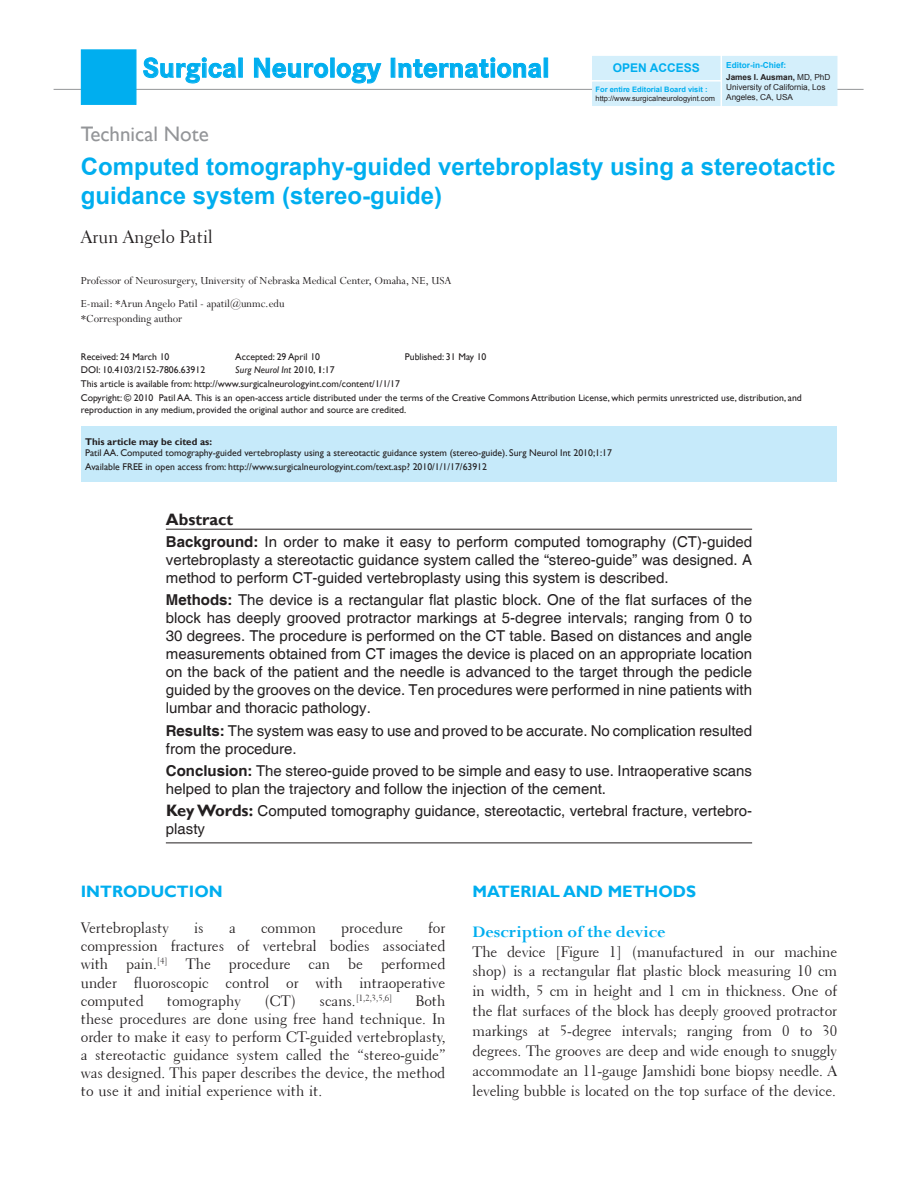
<style>
.page{position:relative;width:918px;height:1188px;background:#fff}
.page>*{position:absolute;margin:0;border:0;box-sizing:border-box;transform-origin:0 0}
.t1{font:700 27px "Corporate SBQ";color:#00aeef}
.Article_title{font:700 24px/28.8px "Arial";color:#00aeef}
.Article_Type{font:21px "Gill Sans";color:#939598}
.t2{font:700 18px "Perpetua";color:#00aeef}
.Author_name{font:18px "Transitional 521 BT Roman A";color:#231f20}
.t3{font:700 16.5px "Gill Sans";color:#00aeef}
.Abstract_Heading{font:700 16.5px "Gill Sans";color:#231f20}
.Abstract_text{font:15px/18px "Helvetica";color:#231f20;text-align:justify}
.TX{font:15px/18.1px "Transitional 521 BT Roman A";letter-spacing:-.005em;color:#231f20;text-align:justify}
.Keywords{font:15px/18px "Helvetica";color:#231f20}
.Author_dept{font:12px "Perpetua";color:#231f20}
.E-mails{font:12px/15px "Perpetua";color:#231f20}
.t4{font:700 12px "Arial";color:#00aeef}
.Published{font:9.75px/11.7px "Gill Sans";color:#231f20}
.Published-2{font:700 9.75px "Gill Sans";color:#231f20}
.Published-3{font:italic 9.75px "Gill Sans";color:#231f20}
.TX-2{font:8.7px "Transitional 521 BT Roman A";color:#231f20}
.t5{font:8.25px/9.9px "Arial";letter-spacing:-.005em;color:#231f20}
.t6{font:700 8.25px/12px "Arial";color:#00aeef}
.t7{font:7.5px "Arial";color:#231f20}
.t8{font:700 7.5px "Arial";color:#00aeef}
.s1{color:#231f20}
.s2{font-weight:400;color:#231f20}
.s3{font-style:normal}
.s4{font-weight:700;font-style:normal}
.s5{font-weight:700}
.s6{font-family:"Gill Sans";font-weight:700;font-size:16.5px}
.s7{font-size:15px}
</style>
<div class="page">
<hr style="left:54px;top:89px;width:810px;height:1px;background:#939598">
<svg style="left:143px;top:57px;width:93px;height:27px"></svg>
<div style="left:239px;top:58px;width:4px;height:20px;border:1px solid #00aeef"></div>
<svg style="left:254px;top:58px;width:74px;height:20px"></svg>
<div style="left:330px;top:58px;width:5px;height:20px;border:1px solid #00aeef"></div>
<svg style="left:337px;top:63px;width:45px;height:21px"></svg>
<svg style="left:398px;top:57px;width:144px;height:33px"></svg>
<div style="left:544px;top:58px;width:4px;height:20px;border:1px solid #00aeef"></div>
<div style="left:81px;top:49px;width:56px;height:56px;background:#00aeef;border:1px solid #00aeef"></div>
<div style="left:723px;top:56px;width:114px;height:50px;background:#d4effb"></div>
<div style="left:593px;top:56px;width:127px;height:24px;background:#d4effb"></div>
<div style="left:593px;top:82px;width:127px;height:24px;background:#d4effb"></div>
<div style="left:81px;top:426px;width:756px;height:56px;background:#c6eafa"></div>
<hr style="left:166px;top:529px;width:586px;height:1px;background:#231f20">
<hr style="left:166px;top:843px;width:586px;height:1px;background:#231f20">
<h1 class="t1" style="left:143px;top:51px;width:408px">Surgical Neurology International</h1>
<p class="t6" style="left:726px;top:60px;width:106px">Editor-in-Chief:<br><span class="s1">James I. Ausman,</span> <span class="s2">MD, PhD</span></p>
<p class="t5" style="left:726px;top:82px;width:101px">University of California, Los<br>Angeles, CA, USA</p>
<p class="t4" style="left:613px;top:60px;width:88px">OPEN ACCESS</p>
<p class="t8" style="left:596px;top:84px;width:114px">For entire Editorial Board visit :</p>
<p class="t7" style="left:596px;top:93px;width:121px">http://www.surgicalneurologyint.com</p>
<p class="Article_Type" style="left:81px;top:122px;width:130px">Technical Note</p>
<p class="Article_title" style="left:81px;top:153px;width:756px">Computed tomography-guided vertebroplasty using a stereotactic guidance system (stereo-guide)</p>
<p class="Author_name" style="left:81px;top:226px;width:133px">Arun Angelo Patil</p>
<p class="Author_dept" style="left:81px;top:273px;width:372px">Professor of Neurosurgery, University of Nebraska Medical Center, Omaha, NE, USA</p>
<p class="E-mails" style="left:81px;top:296px;width:205px">E-mail: *Arun Angelo Patil - apatil@unmc.edu *Corresponding author</p>
<p class="Published" style="left:81px;top:351px;width:90px">Received: 24 March 10</p>
<p class="Published" style="left:235px;top:351px;width:86px">Accepted: 29 April 10</p>
<p class="Published" style="left:405px;top:351px;width:83px">Published: 31 May 10</p>
<p class="Published" style="left:81px;top:364px;width:126px">DOI: 10.4103/2152-7806.63912</p>
<p class="Published-3" style="left:235px;top:364px;width:101px">Surg Neurol Int <span class="s3">2010,</span> <span class="s4">1</span><span class="s3">:17</span></p>
<p class="Published" style="left:81px;top:378px;width:321px">This article is available from: http://www.surgicalneurologyint.com/content/1/1/17</p>
<p class="Published" style="left:81px;top:392px;width:723px">Copyright: © 2010 Patil AA. This is an open-access article distributed under the terms of the Creative Commons Attribution License, which permits unrestricted use, distribution, and reproduction in any medium, provided the original author and source are credited.</p>
<p class="Published-2" style="left:85px;top:436px;width:128px">This article may be cited as:</p>
<p class="Published" style="left:85px;top:447px;width:528px">Patil AA. Computed tomography-guided vertebroplasty using a stereotactic guidance system (stereo-guide). Surg Neurol Int 2010;1:17</p>
<p class="Published" style="left:85px;top:461px;width:403px">Available FREE in open access from: http://www.surgicalneurologyint.com/text.asp? 2010/1/1/17/63912</p>
<p class="Abstract_Heading" style="left:166px;top:509px;width:69px">Abstract</p>
<p class="Abstract_text" style="left:166px;top:533px;width:588px"><span class="s5">Background:</span> In order to make it easy to perform computed tomography (CT)-guided vertebroplasty a stereotactic guidance system called the “stereo-guide” was designed. A method to perform CT-guided vertebroplasty using this system is described.</p>
<p class="Abstract_text" style="left:166px;top:592px;width:588px"><span class="s5">Methods:</span> The device is a rectangular flat plastic block. One of the flat surfaces of the block has deeply grooved protractor markings at 5-degree intervals; ranging from 0 to 30 degrees. The procedure is performed on the CT table. Based on distances and angle measurements obtained from CT images the device is placed on an appropriate location on the back of the patient and the needle is advanced to the target through the pedicle guided by the grooves on the device. Ten procedures were performed in nine patients with lumbar and thoracic pathology.</p>
<p class="Abstract_text" style="left:166px;top:722px;width:588px"><span class="s5">Results:</span> The system was easy to use and proved to be accurate. No complication resulted from the procedure.</p>
<p class="Abstract_text" style="left:166px;top:762px;width:588px"><span class="s5">Conclusion:</span> The stereo-guide proved to be simple and easy to use. Intraoperative scans helped to plan the trajectory and follow the injection of the cement.</p>
<p class="Keywords" style="left:166px;top:802px;width:588px"><span class="s6">Key Words:</span> Computed tomography guidance, stereotactic, vertebral fracture, vertebro&shy;plasty</p>
<h1 class="t3" style="left:81px;top:882px;width:143px">INTRODUCTION</h1>
<p class="TX" style="left:81px;top:919px;width:90px">Vertebroplasty</p>
<p class="TX" style="left:194px;top:919px;width:11px">is</p>
<p class="TX" style="left:229px;top:919px;width:8px">a</p>
<p class="TX" style="left:261px;top:919px;width:57px">common</p>
<p class="TX" style="left:341px;top:919px;width:63px">procedure</p>
<p class="TX" style="left:81px;top:919px;width:366px;text-indent:347px">for compression fractures of vertebral bodies associated with pain.<sup>[4]</sup> The procedure can be performed under fluoroscopic control or with intraoperative computed</p>
<p class="TX" style="left:167px;top:992px;width:76px">tomography</p>
<p class="TX" style="left:264px;top:992px;width:34px">(CT)</p>
<p class="TX-2" style="left:320px;top:992px;width:74px"><span class="s7">scans.</span>[1,2,3,5,6]</p>
<p class="TX" style="left:81px;top:992px;width:366px;text-indent:335px">Both these procedures are done using free hand technique. In order to make it easy to perform CT-guided vertebroplasty, a stereotactic guidance system called the “stereo-guide” was designed. This paper describes the device, the method to use it and initial experience with it.</p>
<h1 class="t3" style="left:473px;top:882px;width:225px">MATERIAL AND METHODS</h1>
<h2 class="t2" style="left:473px;top:920px;width:195px">Description of the device</h2>
<p class="TX" style="left:473px;top:941px;width:366px;line-height:20px">The device [Figure 1] (manufactured in our machine shop) is a rectangular flat plastic block measuring 10 cm in width, 5 cm in height and 1 cm in thickness. One of the flat surfaces of the block has deeply grooved protractor markings at 5-degree intervals; ranging from 0 to 30 degrees. The grooves are deep and wide enough to snuggly accommodate an 11-gauge Jamshidi bone biopsy needle. A leveling bubble is located on the top surface of the device.</p>
</div>
